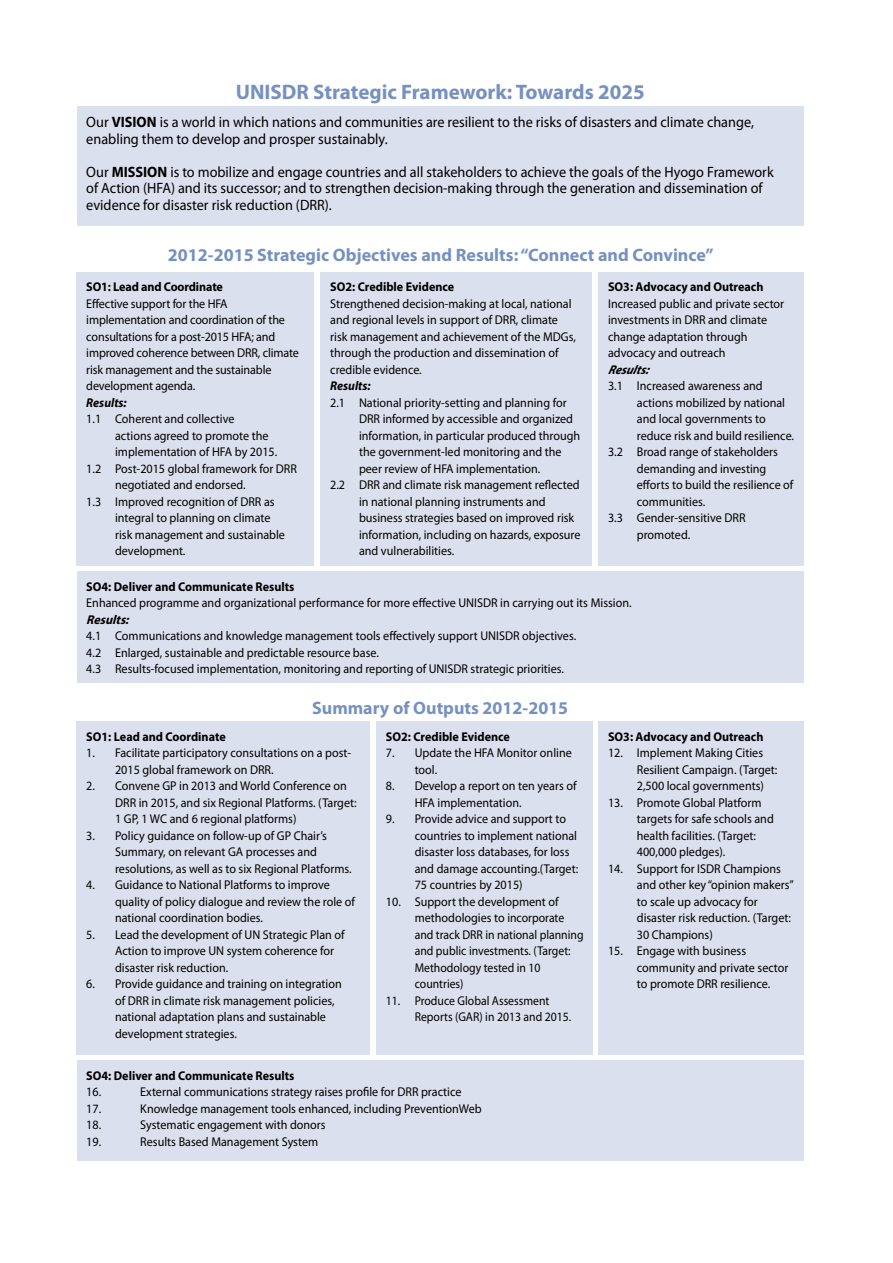
<style>
.page{position:relative;width:893px;height:1263px;background:#fff}
.page>*{position:absolute;margin:0;border:0;box-sizing:border-box;transform-origin:0 0}
.t1{font:700 21px "Myriad Pro";color:#7691c0}
.t2{font:700 18px "Myriad Pro";color:#7691c0}
.t3{font:15px/16.5px "Myriad Pro";color:#000;scale:.95 1}
.t4{font:12.75px/16.5px "Myriad Pro";color:#000;scale:.95 1}
.t5{font:700 12.75px "Myriad Pro";color:#000;scale:.95 1}
.t6{font:12.75px/16.5px "Myriad Pro";color:#000;scale:.92 1}
.t7{font:italic 700 12.75px "Myriad Pro";color:#000;scale:.95 1}
.t8{font:italic 700 12.75px "Myriad Pro";color:#000;scale:.95 1}
.s1{font-weight:700}
</style>
<div class="page">
<div style="left:77px;top:106px;width:727px;height:120px;background:#dbe0ee"></div>
<div style="left:77px;top:571px;width:727px;height:112px;background:#dbe0ee"></div>
<div style="left:77px;top:1060px;width:727px;height:101px;background:#dbe0ee"></div>
<div style="left:77px;top:272px;width:237px;height:293px;background:#dbe0ee"></div>
<div style="left:77px;top:722px;width:293px;height:333px;background:#dbe0ee"></div>
<div style="left:321px;top:272px;width:271px;height:293px;background:#dbe0ee"></div>
<div style="left:376px;top:722px;width:217px;height:333px;background:#dbe0ee"></div>
<div style="left:598px;top:272px;width:206px;height:293px;background:#dbe0ee"></div>
<div style="left:598px;top:722px;width:206px;height:333px;background:#dbe0ee"></div>
<h1 class="t1" style="left:236px;top:79px;width:410px">UNISDR Strategic Framework: Towards 2025</h1>
<p class="t3" style="left:86px;top:114px;width:704px">Our <span class="s1">VISION</span> is a world in which nations and communities are resilient to the risks of disasters and climate change, enabling them to develop and prosper sustainably.</p>
<p class="t3" style="left:86px;top:163px;width:725px">Our <span class="s1">MISSION</span> is to mobilize and engage countries and all stakeholders to achieve the goals of the Hyogo Framework of Action (HFA) and its successor; and to strengthen decision-making through the generation and dissemination of evidence for disaster risk reduction (DRR).</p>
<h2 class="t2" style="left:168px;top:243px;width:547px">2012-2015 Strategic Objectives and Results: “Connect and Convince”</h2>
<p class="t5" style="left:86px;top:279px;width:145px">SO1: Lead and Coordinate</p>
<p class="t4" style="left:86px;top:295px;width:225px">Effective support for the HFA implementation and coordination of the consultations for a post-2015 HFA; and improved coherence between DRR, climate risk management and the sustainable development agenda.</p>
<p class="t7" style="left:86px;top:394px;width:44px">Results:</p>
<p class="t4" style="left:86px;top:411px;width:158px">1.1 Coherent and collective</p>
<p class="t4" style="left:115px;top:427px;width:163px">actions agreed to promote the</p>
<p class="t4" style="left:115px;top:444px;width:172px">implementation of HFA by 2015.</p>
<p class="t4" style="left:86px;top:460px;width:223px">1.2 Post-2015 global framework for DRR</p>
<p class="t4" style="left:115px;top:477px;width:139px">negotiated and endorsed.</p>
<p class="t4" style="left:86px;top:493px;width:200px">1.3 Improved recognition of DRR as</p>
<p class="t4" style="left:115px;top:510px;width:165px">integral to planning on climate</p>
<p class="t4" style="left:115px;top:526px;width:180px">risk management and sustainable</p>
<p class="t4" style="left:115px;top:543px;width:76px">development.</p>
<p class="t5" style="left:330px;top:279px;width:132px">SO2: Credible Evidence</p>
<p class="t4" style="left:330px;top:295px;width:260px">Strengthened decision-making at local, national and regional levels in support of DRR, climate risk management and achievement of the MDGs, through the production and dissemination of credible evidence.</p>
<p class="t7" style="left:330px;top:378px;width:44px">Results:</p>
<p class="t4" style="left:330px;top:394px;width:250px">2.1 National priority-setting and planning for</p>
<p class="t4" style="left:359px;top:411px;width:227px">DRR informed by accessible and organized</p>
<p class="t4" style="left:359px;top:427px;width:234px">information, in particular produced through</p>
<p class="t4" style="left:359px;top:444px;width:215px">the government-led monitoring and the</p>
<p class="t4" style="left:359px;top:460px;width:192px">peer review of HFA implementation.</p>
<p class="t4" style="left:330px;top:477px;width:264px">2.2 DRR and climate risk management reflected</p>
<p class="t4" style="left:359px;top:493px;width:198px">in national planning instruments and</p>
<p class="t4" style="left:359px;top:510px;width:228px">business strategies based on improved risk</p>
<p class="t4" style="left:359px;top:526px;width:235px">information, including on hazards, exposure</p>
<p class="t4" style="left:359px;top:543px;width:102px">and vulnerabilities.</p>
<p class="t5" style="left:608px;top:279px;width:165px">SO3: Advocacy and Outreach</p>
<p class="t4" style="left:608px;top:295px;width:187px">Increased public and private sector investments in DRR and climate change adaptation through advocacy and outreach</p>
<p class="t7" style="left:608px;top:361px;width:49px">Results:</p>
<p class="t4" style="left:608px;top:378px;width:164px">3.1 Increased awareness and</p>
<p class="t4" style="left:637px;top:394px;width:158px">actions mobilized by national</p>
<p class="t4" style="left:637px;top:411px;width:137px">and local governments to</p>
<p class="t4" style="left:637px;top:427px;width:167px">reduce risk and build resilience.</p>
<p class="t4" style="left:608px;top:444px;width:180px">3.2 Broad range of stakeholders</p>
<p class="t4" style="left:637px;top:460px;width:138px">demanding and investing</p>
<p class="t4" style="left:637px;top:477px;width:166px">efforts to build the resilience of</p>
<p class="t4" style="left:637px;top:493px;width:74px">communities.</p>
<p class="t4" style="left:608px;top:510px;width:146px">3.3 Gender-sensitive DRR</p>
<p class="t4" style="left:637px;top:526px;width:58px">promoted.</p>
<p class="t5" style="left:86px;top:578px;width:221px">SO4: Deliver and Communicate Results</p>
<p class="t4" style="left:86px;top:594px;width:576px">Enhanced programme and organizational performance for more effective UNISDR in carrying out its Mission.</p>
<p class="t8" style="left:86px;top:611px;width:50px">Results:</p>
<p class="t4" style="left:86px;top:627px;width:517px">4.1 Communications and knowledge management tools effectively support UNISDR objectives.<br>4.2 Enlarged, sustainable and predictable resource base.<br>4.3 Results-focused implementation, monitoring and reporting of UNISDR strategic priorities.</p>
<h2 class="t2" style="left:312px;top:696px;width:258px">Summary of Outputs 2012-2015</h2>
<p class="t5" style="left:86px;top:728px;width:148px">SO1: Lead and Coordinate</p>
<p class="t4" style="left:115px;top:745px;width:250px;text-indent:-29px">1. Facilitate participatory consultations on a post-<br>2015 global framework on DRR.</p>
<p class="t4" style="left:115px;top:778px;width:256px;text-indent:-29px">2. Convene GP in 2013 and World Conference on<br>DRR in 2015, and six Regional Platforms. (Target:<br>1 GP, 1 WC and 6 regional platforms)</p>
<p class="t4" style="left:115px;top:827px;width:250px;text-indent:-29px">3. Policy guidance on follow-up of GP Chair’s<br>Summary, on relevant GA processes and resolutions, as well as to six Regional Platforms.</p>
<p class="t4" style="left:115px;top:877px;width:254px;text-indent:-29px">4. Guidance to National Platforms to improve quality of policy dialogue and review the role of national coordination bodies.</p>
<p class="t4" style="left:115px;top:926px;width:243px;text-indent:-29px">5. Lead the development of UN Strategic Plan of<br>Action to improve UN system coherence for disaster risk reduction.</p>
<p class="t4" style="left:115px;top:976px;width:240px;text-indent:-29px">6. Provide guidance and training on integration of DRR in climate risk management policies, national adaptation plans and sustainable development strategies.</p>
<p class="t5" style="left:386px;top:728px;width:132px">SO2: Credible Evidence</p>
<p class="t4" style="left:415px;top:745px;width:167px;text-indent:-29px">7. Update the HFA Monitor online tool.</p>
<p class="t4" style="left:415px;top:778px;width:172px;text-indent:-29px">8. Develop a report on ten years of<br>HFA implementation.</p>
<p class="t4" style="left:415px;top:811px;width:174px;text-indent:-29px">9. Provide advice and support to countries to implement national disaster loss databases, for loss and damage accounting.(Target:<br>75 countries by 2015)</p>
<p class="t4" style="left:415px;top:893px;width:179px;text-indent:-29px">10. Support the development of methodologies to incorporate and track DRR in national planning and public investments. (Target:<br>Methodology tested in 10 countries)</p>
<p class="t6" style="left:415px;top:992px;width:172px;text-indent:-29px">11. Produce Global Assessment<br>Reports (GAR) in 2013 and 2015.</p>
<p class="t5" style="left:86px;top:1067px;width:221px">SO4: Deliver and Communicate Results</p>
<p class="t4" style="left:86px;top:1083px;width:17px">16.</p>
<p class="t4" style="left:140px;top:1083px;width:340px">External communications strategy raises profile for DRR practice</p>
<p class="t4" style="left:86px;top:1100px;width:17px">17.</p>
<p class="t4" style="left:140px;top:1100px;width:361px">Knowledge management tools enhanced, including PreventionWeb</p>
<p class="t4" style="left:86px;top:1116px;width:17px">18.</p>
<p class="t4" style="left:140px;top:1116px;width:197px">Systematic engagement with donors</p>
<p class="t4" style="left:86px;top:1133px;width:17px">19.</p>
<p class="t4" style="left:140px;top:1133px;width:189px">Results Based Management System</p>
<p class="t5" style="left:608px;top:728px;width:165px">SO3: Advocacy and Outreach</p>
<p class="t4" style="left:637px;top:745px;width:149px;text-indent:-29px">12. Implement Making Cities<br>Resilient Campaign. (Target:<br>2,500 local governments)</p>
<p class="t4" style="left:637px;top:794px;width:146px;text-indent:-29px">13. Promote Global Platform targets for safe schools and health facilities. (Target:<br>400,000 pledges).</p>
<p class="t4" style="left:637px;top:860px;width:167px;text-indent:-29px">14. Support for ISDR Champions and other key “opinion makers” to scale up advocacy for disaster risk reduction. (Target:<br>30 Champions)</p>
<p class="t4" style="left:637px;top:943px;width:161px;text-indent:-29px">15. Engage with business community and private sector to promote DRR resilience.</p>
</div>
